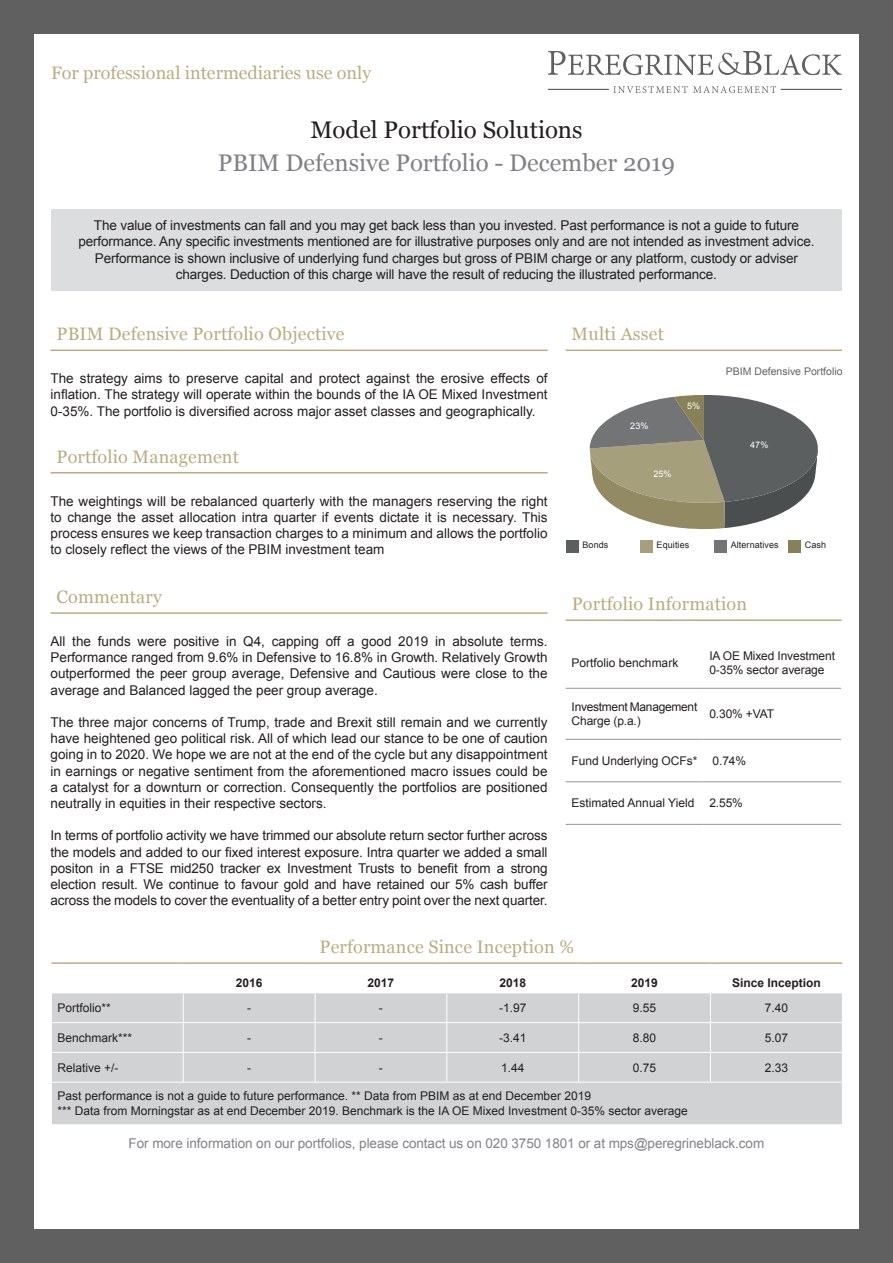
<style>
.page{position:relative;width:893px;height:1263px;background:#606060}
.page>*{position:absolute;margin:0;border:0;box-sizing:border-box;transform-origin:0 0}
.t1{font:24px "Georgia";color:#808285}
.t2{font:24px "Georgia";color:#231f20}
.t3{font:18px "Georgia";letter-spacing:.01em;color:#bbad7f}
.t4{font:13.5px/16.2px "Arial";letter-spacing:-.01em;color:#231f20;text-align:justify}
.Numbers{font:13.5px "Arial";letter-spacing:-.005em;color:#808285}
.Main_Body_Para{font:12px "Arial";color:#231f20}
.Main_Body_Para-2{font:12px/14.4px "Arial";letter-spacing:-.025em;color:#231f20}
.t5{font:700 12px "Arial";color:#231f20}
.t6{font:10.5px "Arial";color:#636366}
.t7{font:9px "Arial";letter-spacing:.01em;color:#231f20}
.t8{font:9px "Arial";color:#fff}
</style>
<div class="page">
<div style="left:34px;top:34px;width:825px;height:1195px;background:#fff"></div>
<svg style="left:566px;top:687px;width:275px;height:137px"></svg>
<hr style="left:566px;top:688px;width:137px;height:1px;background:#939598">
<hr style="left:703px;top:688px;width:138px;height:1px;background:#939598">
<hr style="left:566px;top:739px;width:137px;height:1px;background:#939598">
<hr style="left:703px;top:739px;width:138px;height:1px;background:#939598">
<hr style="left:566px;top:781px;width:137px;height:1px;background:#939598">
<hr style="left:703px;top:781px;width:138px;height:1px;background:#939598">
<hr style="left:566px;top:824px;width:137px;height:1px;background:#939598">
<hr style="left:703px;top:824px;width:138px;height:1px;background:#939598">
<hr style="left:566px;top:619px;width:276px;height:2px;background:#bbad7f">
<div style="left:52px;top:993px;width:790px;height:131px;background:#d1d2d4"></div>
<hr style="left:51px;top:962px;width:132px;height:2px;background:#bbad7f">
<hr style="left:183px;top:962px;width:132px;height:2px;background:#bbad7f">
<hr style="left:315px;top:962px;width:132px;height:2px;background:#bbad7f">
<hr style="left:447px;top:962px;width:132px;height:2px;background:#bbad7f">
<hr style="left:579px;top:962px;width:131px;height:2px;background:#bbad7f">
<hr style="left:710px;top:962px;width:132px;height:2px;background:#bbad7f">
<hr style="left:51px;top:1022px;width:132px;height:1px;background:#fff">
<hr style="left:183px;top:1022px;width:132px;height:1px;background:#fff">
<hr style="left:315px;top:1022px;width:132px;height:1px;background:#fff">
<hr style="left:447px;top:1022px;width:132px;height:1px;background:#fff">
<hr style="left:579px;top:1022px;width:131px;height:1px;background:#fff">
<hr style="left:710px;top:1022px;width:133px;height:1px;background:#fff">
<hr style="left:51px;top:1052px;width:132px;height:1px;background:#fff">
<hr style="left:183px;top:1052px;width:132px;height:1px;background:#fff">
<svg style="left:183px;top:993px;width:1px;height:89px"></svg>
<hr style="left:315px;top:1052px;width:132px;height:1px;background:#fff">
<svg style="left:315px;top:993px;width:1px;height:89px"></svg>
<hr style="left:447px;top:1052px;width:132px;height:1px;background:#fff">
<svg style="left:446px;top:993px;width:1px;height:89px"></svg>
<hr style="left:579px;top:1052px;width:131px;height:1px;background:#fff">
<svg style="left:578px;top:993px;width:1px;height:89px"></svg>
<hr style="left:710px;top:1052px;width:133px;height:1px;background:#fff">
<svg style="left:710px;top:993px;width:1px;height:89px"></svg>
<hr style="left:51px;top:1082px;width:132px;height:1px;background:#fff">
<hr style="left:183px;top:1082px;width:132px;height:1px;background:#fff">
<hr style="left:315px;top:1082px;width:132px;height:1px;background:#fff">
<hr style="left:447px;top:1082px;width:132px;height:1px;background:#fff">
<hr style="left:579px;top:1082px;width:131px;height:1px;background:#fff">
<hr style="left:710px;top:1082px;width:133px;height:1px;background:#fff">
<hr style="left:51px;top:349px;width:497px;height:2px;background:#bbad7f">
<hr style="left:51px;top:472px;width:497px;height:1px;background:#bbad7f">
<hr style="left:51px;top:612px;width:497px;height:2px;background:#bbad7f">
<svg style="left:548px;top:51px;width:294px;height:24px"></svg>
<hr style="left:548px;top:89px;width:61px;height:1px;background:#606060">
<hr style="left:781px;top:89px;width:61px;height:1px;background:#606060">
<svg style="left:613px;top:86px;width:163px;height:7px"></svg>
<hr style="left:566px;top:349px;width:276px;height:2px;background:#bbad7f">
<div style="left:566px;top:540px;width:13px;height:13px;background:#5b5f60"></div>
<div style="left:640px;top:540px;width:13px;height:13px;background:#a59f7c"></div>
<div style="left:714px;top:540px;width:13px;height:13px;background:#737475"></div>
<div style="left:788px;top:540px;width:13px;height:13px;background:#888155"></div>
<div style="left:51px;top:209px;width:790px;height:82px;background:#dcdddf"></div>
<svg style="left:590px;top:395px;width:228px;height:134px"></svg>
<p class="t3" style="left:51px;top:62px;width:322px">For professional intermediaries use only</p>
<p class="t2" style="left:310px;top:115px;width:274px">Model Portfolio Solutions</p>
<p class="t1" style="left:218px;top:148px;width:459px">PBIM Defensive Portfolio - December 2019</p>
<p class="t4" style="left:78px;top:217px;width:737px;text-align:center">The value of investments can fall and you may get back less than you invested. Past performance is not a guide to future performance. Any specific investments mentioned are for illustrative purposes only and are not intended as investment advice.<br>Performance is shown inclusive of underlying fund charges but gross of PBIM charge or any platform, custody or adviser charges. Deduction of this charge will have the result of reducing the illustrated performance.</p>
<p class="t3" style="left:57px;top:323px;width:290px">PBIM Defensive Portfolio Objective</p>
<p class="t4" style="left:51px;top:370px;width:499px">The strategy aims to preserve capital and protect against the erosive effects of inflation. The strategy will operate within the bounds of the IA OE Mixed Investment 0-35%. The portfolio is diversified across major asset classes and geographically.</p>
<p class="t3" style="left:57px;top:445px;width:184px">Portfolio Management</p>
<p class="t4" style="left:51px;top:493px;width:499px">The weightings will be rebalanced quarterly with the managers reserving the right to change the asset allocation intra quarter if events dictate it is necessary. This process ensures we keep transaction charges to a minimum and allows the portfolio to closely reflect the views of the PBIM investment team</p>
<p class="t3" style="left:57px;top:586px;width:107px">Commentary</p>
<p class="t4" style="left:51px;top:633px;width:499px">All the funds were positive in Q4, capping off a good 2019 in absolute terms.<br>Performance ranged from 9.6% in Defensive to 16.8% in Growth. Relatively Growth outperformed the peer group average, Defensive and Cautious were close to the average and Balanced lagged the peer group average.</p>
<p class="t4" style="left:51px;top:714px;width:499px">The three major concerns of Trump, trade and Brexit still remain and we currently have heightened geo political risk. All of which lead our stance to be one of caution going in to 2020. We hope we are not at the end of the cycle but any disappointment in earnings or negative sentiment from the aforementioned macro issues could be a catalyst for a downturn or correction. Consequently the portfolios are positioned neutrally in equities in their respective sectors.</p>
<p class="t4" style="left:51px;top:828px;width:499px">In terms of portfolio activity we have trimmed our absolute return sector further across the models and added to our fixed interest exposure. Intra quarter we added a small positon in a FTSE mid250 tracker ex Investment Trusts to benefit from a strong election result. We continue to favour gold and have retained our 5% cash buffer across the models to cover the eventuality of a better entry point over the next quarter.</p>
<p class="t3" style="left:572px;top:323px;width:94px">Multi Asset</p>
<p class="t8" style="left:630px;top:420px;width:20px">23%</p>
<p class="t8" style="left:687px;top:400px;width:15px">5%</p>
<p class="t8" style="left:653px;top:468px;width:20px">25%</p>
<p class="t6" style="left:726px;top:365px;width:118px">PBIM Defensive Portfolio</p>
<p class="t8" style="left:750px;top:439px;width:20px">47%</p>
<p class="t7" style="left:582px;top:539px;width:27px">Bonds</p>
<p class="t7" style="left:657px;top:539px;width:34px">Equities</p>
<p class="t7" style="left:731px;top:539px;width:50px">Alternatives</p>
<p class="t7" style="left:805px;top:539px;width:23px">Cash</p>
<p class="t3" style="left:572px;top:593px;width:177px">Portfolio Information</p>
<p class="Main_Body_Para" style="left:572px;top:655px;width:108px">Portfolio benchmark</p>
<p class="Main_Body_Para" style="left:709px;top:648px;width:127px">IA OE Mixed Investment</p>
<p class="Main_Body_Para" style="left:709px;top:662px;width:117px">0-35% sector average</p>
<p class="Main_Body_Para-2" style="left:572px;top:700px;width:127px">Investment Management<br>Charge (p.a.)</p>
<p class="Main_Body_Para" style="left:709px;top:706px;width:66px">0.30% +VAT</p>
<p class="Main_Body_Para" style="left:572px;top:753px;width:127px">Fund Underlying OCFs*</p>
<p class="Main_Body_Para" style="left:713px;top:753px;width:35px">0.74%</p>
<p class="Main_Body_Para" style="left:572px;top:795px;width:124px">Estimated Annual Yield</p>
<p class="Main_Body_Para" style="left:709px;top:795px;width:35px">2.55%</p>
<p class="t3" style="left:319px;top:936px;width:256px">Performance Since Inception %</p>
<p class="t5" style="left:236px;top:975px;width:28px">2016</p>
<p class="t5" style="left:368px;top:975px;width:28px">2017</p>
<p class="t5" style="left:499px;top:975px;width:28px">2018</p>
<p class="t5" style="left:631px;top:975px;width:28px">2019</p>
<p class="t5" style="left:732px;top:975px;width:90px">Since Inception</p>
<p class="Main_Body_Para" style="left:57px;top:1000px;width:55px">Portfolio**</p>
<p class="Main_Body_Para" style="left:247px;top:1000px;width:5px">-</p>
<p class="Main_Body_Para" style="left:379px;top:1000px;width:5px">-</p>
<p class="Main_Body_Para" style="left:499px;top:1000px;width:29px">-1.97</p>
<p class="Main_Body_Para" style="left:633px;top:1000px;width:25px">9.55</p>
<p class="Main_Body_Para" style="left:765px;top:1000px;width:25px">7.40</p>
<p class="Main_Body_Para" style="left:57px;top:1030px;width:76px">Benchmark***</p>
<p class="Main_Body_Para" style="left:247px;top:1030px;width:5px">-</p>
<p class="Main_Body_Para" style="left:379px;top:1030px;width:5px">-</p>
<p class="Main_Body_Para" style="left:499px;top:1030px;width:29px">-3.41</p>
<p class="Main_Body_Para" style="left:633px;top:1030px;width:25px">8.80</p>
<p class="Main_Body_Para" style="left:765px;top:1030px;width:25px">5.07</p>
<p class="Main_Body_Para" style="left:57px;top:1059px;width:63px">Relative +/-</p>
<p class="Main_Body_Para" style="left:247px;top:1059px;width:5px">-</p>
<p class="Main_Body_Para" style="left:379px;top:1059px;width:5px">-</p>
<p class="Main_Body_Para" style="left:501px;top:1059px;width:25px">1.44</p>
<p class="Main_Body_Para" style="left:633px;top:1059px;width:25px">0.75</p>
<p class="Main_Body_Para" style="left:765px;top:1059px;width:25px">2.33</p>
<p class="Main_Body_Para" style="left:57px;top:1088px;width:535px">Past performance is not a guide to future performance. ** Data from PBIM as at end December 2019</p>
<p class="Main_Body_Para" style="left:57px;top:1103px;width:632px">*** Data from Morningstar as at end December 2019. Benchmark is the IA OE Mixed Investment 0-35% sector average</p>
<p class="Numbers" style="left:129px;top:1135px;width:637px">For more information on our portfolios, please contact us on 020 3750 1801 or at mps@peregrineblack.com</p>
</div>
